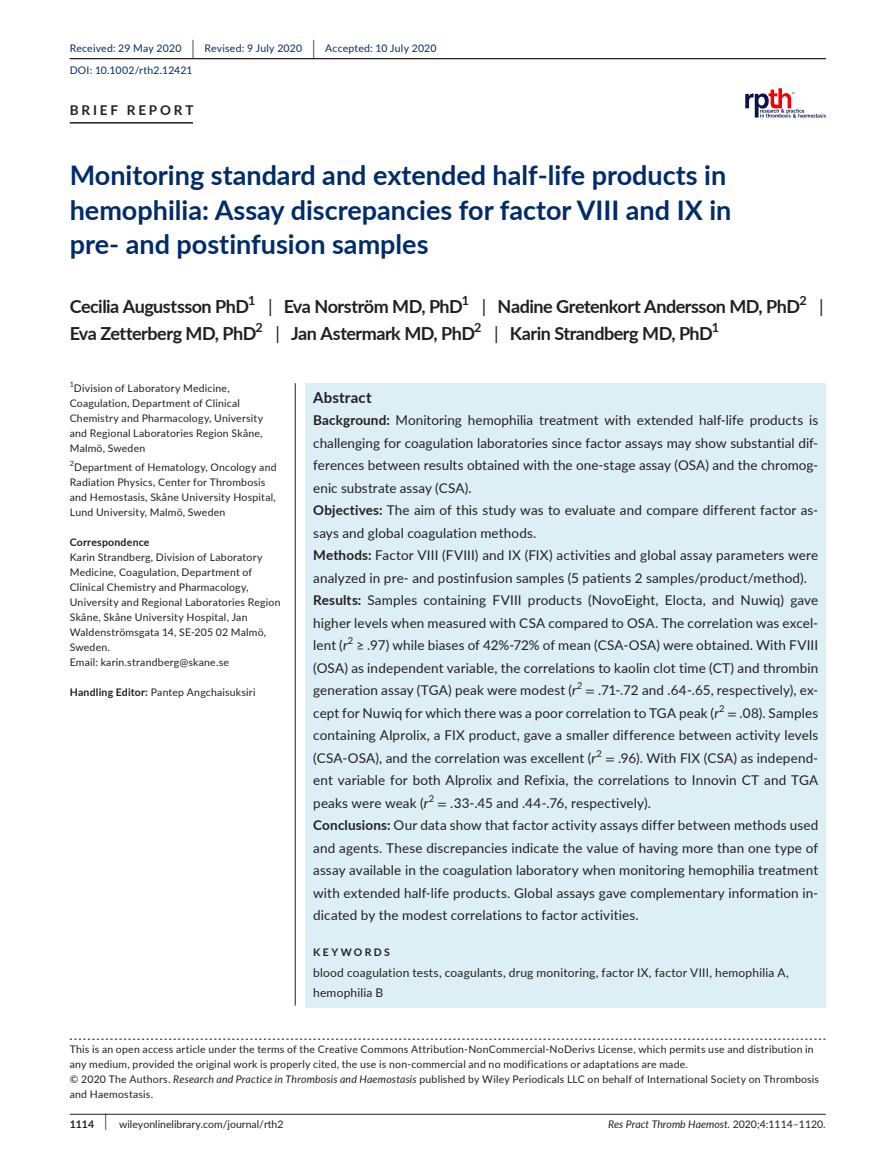
<style>
.page{position:relative;width:893px;height:1174px;background:#fff}
.page>*{position:absolute;margin:0;border:0;box-sizing:border-box;transform-origin:0 0}
.t1{font:700 27px/34.5px "Lato";color:#002c6b}
.t2{font:700 18px "Lato";letter-spacing:-.025em;color:#231f20}
.t3{font:18px "Lato";color:#231f20}
.t4{font:700 15px "Lato";letter-spacing:.015em;color:#231f20}
.t5{font:13.5px/22.5px "Lato";letter-spacing:.01em;color:#231f20}
.t6{font:700 13.5px "Lato";letter-spacing:.21em;color:#231f20}
.t7{font:700 12.6px "Lato";color:#231f20}
.t8{font:12px/19.5px "Lato";letter-spacing:.015em;color:#231f20}
.t9{font:10.5px/15px "Lato";letter-spacing:.02em;color:#231f20}
.t10{font:10.5px/21.8px "Lato";letter-spacing:.015em;color:#002c6b}
.t11{font:10.5px "Lato";color:#231f20}
.t12{font:italic 10.5px "Lato";color:#231f20}
.t13{font:700 10.5px "Lato";letter-spacing:.02em;color:#231f20}
.t14{font:700 10.5px "Lato";letter-spacing:.22em;color:#231f20}
.t15{font:9.45px "Lato";color:#231f20}
.t16{font:7.35px "Lato";color:#231f20}
.s1{font-size:19.65px;color:#231f20}
.s2{font-weight:400}
.s3{font-weight:700}
.s4{font-style:italic}
.s5{font-family:"STIX"}
.s6{font-size:17.4px}
.s7{font-style:normal}
</style>
<div class="page">
<hr style="left:70px;top:1113px;width:756px;height:1px;background:#231f20">
<svg style="left:745px;top:88px;width:81px;height:30px"></svg>
<hr style="left:70px;top:58px;width:756px;height:1px;background:#231f20">
<hr style="left:70px;top:122px;width:123px;height:2px;background:#231f20">
<svg style="left:70px;top:1038px;width:756px;height:1px"></svg>
<div style="left:306px;top:383px;width:520px;height:624px;background:#dceff4"></div>
<hr style="left:295px;top:383px;width:1px;height:622px;background:#231f20">
<p class="t10" style="left:70px;top:37px;width:368px">Received: 29 May 2020 <span class="s1">|</span> Revised: 9 July 2020 <span class="s1">|</span> Accepted: 10 July 2020<br>DOI: 10.1002/rth2.12421</p>
<p class="t6" style="left:70px;top:100px;width:125px">BRIEF REPORT</p>
<h1 class="t1" style="left:70px;top:157px;width:663px">Monitoring standard and extended half-life products in hemophilia: Assay discrepancies for factor VIII and IX in pre- and postinfusion samples</h1>
<h2 class="t2" style="left:70px;top:293px;width:181px">Cecilia Augustsson PhD</h2>
<p class="t7" style="left:248px;top:291px;width:9px">1</p>
<h2 class="t2" style="left:268px;top:293px;width:196px"><span class="s2">|</span> Eva Norström MD, PhD</h2>
<p class="t7" style="left:462px;top:291px;width:9px">1</p>
<h2 class="t2" style="left:482px;top:293px;width:320px"><span class="s2">|</span> Nadine Gretenkort Andersson MD, PhD</h2>
<p class="t7" style="left:799px;top:291px;width:9px">2</p>
<h2 class="t3" style="left:819px;top:293px;width:6px">|</h2>
<h2 class="t2" style="left:70px;top:320px;width:188px">Eva Zetterberg MD, PhD</h2>
<p class="t7" style="left:255px;top:318px;width:9px">2</p>
<h2 class="t2" style="left:275px;top:320px;width:201px"><span class="s2">|</span> Jan Astermark MD, PhD</h2>
<p class="t7" style="left:474px;top:318px;width:9px">2</p>
<h2 class="t2" style="left:494px;top:320px;width:220px"><span class="s2">|</span> Karin Strandberg MD, PhD</h2>
<p class="t7" style="left:712px;top:318px;width:9px">1</p>
<p class="t16" style="left:70px;top:379px;width:6px">1</p>
<p class="t9" style="left:70px;top:380px;width:195px;text-indent:4px">Division of Laboratory Medicine, Coagulation, Department of Clinical Chemistry and Pharmacology, University and Regional Laboratories Region Skåne, Malmö, Sweden</p>
<p class="t9" style="left:70px;top:459px;width:208px"><sup>2</sup>Department of Hematology, Oncology and Radiation Physics, Center for Thrombosis and Hemostasis, Skåne University Hospital, Lund University, Malmö, Sweden</p>
<p class="t13" style="left:70px;top:534px;width:81px">Correspondence</p>
<p class="t9" style="left:70px;top:549px;width:212px">Karin Strandberg, Division of Laboratory Medicine, Coagulation, Department of Clinical Chemistry and Pharmacology, University and Regional Laboratories Region Skåne, Skåne University Hospital, Jan Waldenströmsgata 14, SE-205 02 Malmö, Sweden.<br>Email: karin.strandberg@skane.se</p>
<p class="t9" style="left:70px;top:684px;width:187px"><span class="s3">Handling Editor:</span> Pantep Angchaisuksiri</p>
<p class="t4" style="left:313px;top:386px;width:60px">Abstract</p>
<p class="t5" style="left:313px;top:408px;width:507px"><span class="s3">Background:</span> Monitoring hemophilia treatment with extended half-life products is challenging for coagulation laboratories since factor assays may show substantial dif&shy;ferences between results obtained with the one-stage assay (OSA) and the chromog&shy;enic substrate assay (CSA).<br><span class="s3">Objectives:</span> The aim of this study was to evaluate and compare different factor as&shy;says and global coagulation methods.<br><span class="s3">Methods:</span> Factor VIII (FVIII) and IX (FIX) activities and global assay parameters were analyzed in pre- and postinfusion samples (5 patients 2 samples/product/method).<br><span class="s3">Results:</span> Samples containing FVIII products (NovoEight, Elocta, and Nuwiq) gave higher levels when measured with CSA compared to OSA. The correlation was excel&shy;lent (<span class="s4">r</span><sup>2</sup> ≥ .97) while biases of 42%-72% of mean (CSA-OSA) were obtained. With FVIII (OSA) as independent variable, the correlations to kaolin clot time (CT) and thrombin generation assay (TGA) peak were modest (<span class="s4">r</span><sup>2</sup> <span class="s5">=</span> .71-.72 and .64-.65, respectively), ex&shy;cept for Nuwiq for which there was a poor correlation to TGA peak (<span class="s4">r</span><sup>2</sup> <span class="s5">=</span> .08). Samples containing Alprolix, a FIX product, gave a smaller difference between activity levels (CSA-OSA), and the correlation was excellent (<span class="s4">r</span><sup>2</sup> <span class="s5">=</span> .96). With FIX (CSA) as independ&shy;ent variable for both Alprolix and Refixia, the correlations to Innovin CT and TGA peaks were weak (<span class="s4">r</span></p>
<p class="t15" style="left:429px;top:791px;width:7px">2</p>
<p class="t5" style="left:313px;top:791px;width:507px;text-indent:124px"><span class="s5">=</span> .33-.45 and .44-.76, respectively).<br><span class="s3">Conclusions:</span> Our data show that factor activity assays differ between methods used and agents. These discrepancies indicate the value of having more than one type of assay available in the coagulation laboratory when monitoring hemophilia treatment with extended half-life products. Global assays gave complementary information in&shy;dicated by the modest correlations to factor activities.</p>
<p class="t14" style="left:313px;top:944px;width:78px">KEYWORDS</p>
<p class="t8" style="left:313px;top:962px;width:477px">blood coagulation tests, coagulants, drug monitoring, factor IX, factor VIII, hemophilia A, hemophilia B</p>
<p class="t9" style="left:70px;top:1041px;width:751px">This is an open access article under the terms of the Creative Commons Attribution-NonCommercial-NoDerivs License, which permits use and distribution in any medium, provided the original work is properly cited, the use is non-commercial and no modifications or adaptations are made.<br>© 2020 The Authors. <span class="s4">Research and Practice in Thrombosis and Haemostasis</span> published by Wiley Periodicals LLC on behalf of International Society on Thrombosis and Haemostasis.</p>
<p class="t11" style="left:70px;top:1116px;width:215px"><span class="s3">1114</span> <span class="s6">|</span> wileyonlinelibrary.com/journal/rth2</p>
<p class="t12" style="left:608px;top:1116px;width:219px">Res Pract Thromb Haemost. <span class="s7">2020;4:1114–1120.</span></p>
</div>
